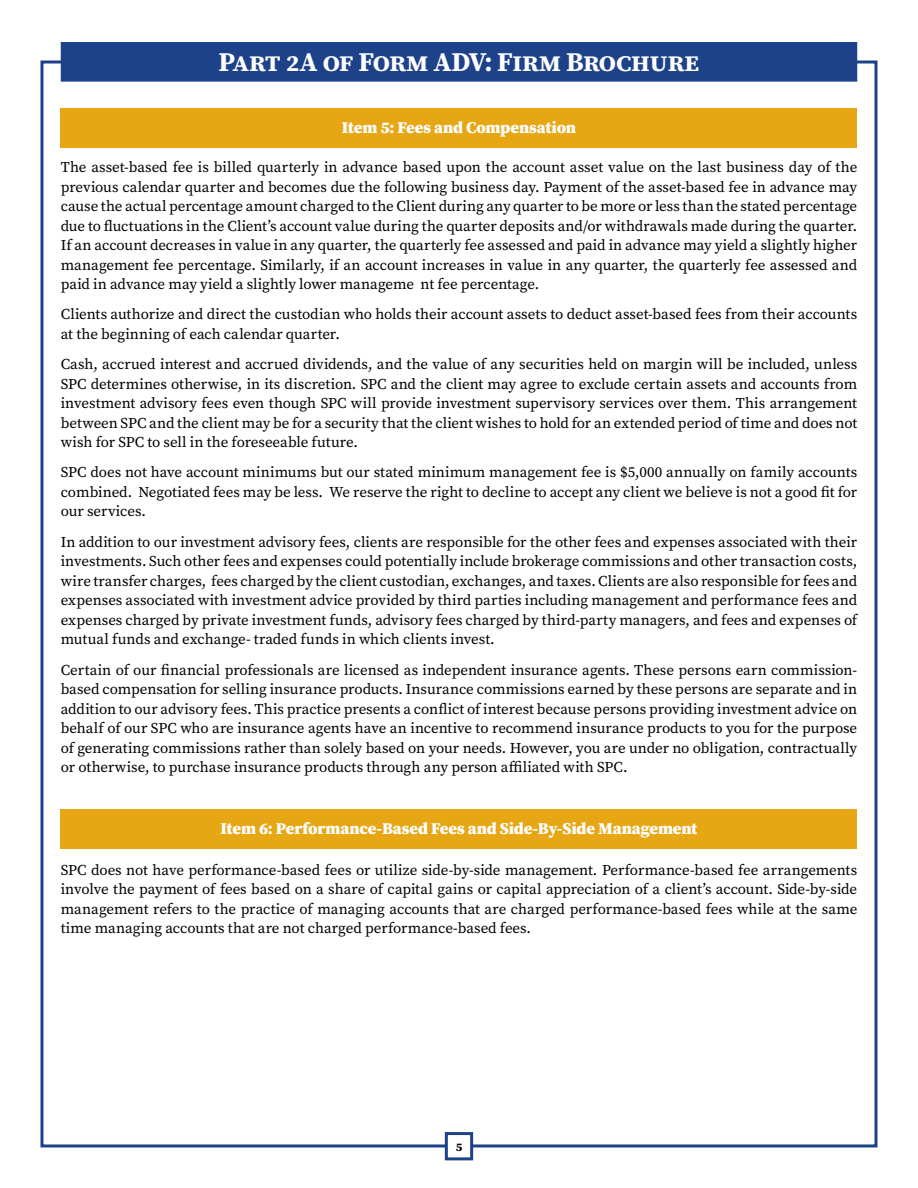
<style>
.page{position:relative;width:918px;height:1188px;background:#fff}
.page>*{position:absolute;margin:0;border:0;box-sizing:border-box;transform-origin:0 0}
.t1{font:700 27px "Source Serif Pro";letter-spacing:-.03em;color:#fff}
.t2{font:900 16.5px "Source Serif Pro";letter-spacing:-.01em;color:#fff}
.t3{font:15px/19.5px "Source Serif Pro";letter-spacing:-.005em;color:#000;text-align:justify}
.t4{font:700 13.5px "Source Serif Pro";color:#000}
</style>
<div class="page">
<div style="left:61px;top:809px;width:796px;height:39px;background:#e7a614"></div>
<div style="left:61px;top:108px;width:796px;height:40px;background:#e7a614"></div>
<div style="left:62px;top:44px;width:794px;height:36px;background:#1e428a"></div>
<div style="left:61px;top:42px;width:796px;height:40px;border:3px solid #1e428a"></div>
<div style="left:445px;top:1132px;width:28px;height:28px;border:3px solid #1e428a"></div>
<h1 class="t1" style="left:219px;top:43px;width:482px">Part 2A of Form ADV: Firm Brochure</h1>
<p class="t2" style="left:342px;top:116px;width:236px">Item 5: Fees and Compensation</p>
<p class="t3" style="left:61px;top:157px;width:798px">The asset-based fee is billed quarterly in advance based upon the account asset value on the last business day of the previous calendar quarter and becomes due the following business day. Payment of the asset-based fee in advance may cause the actual percentage amount charged to the Client during any quarter to be more or less than the stated percentage due to fluctuations in the Client’s account value during the quarter deposits and/or withdrawals made during the quarter.<br>If an account decreases in value in any quarter, the quarterly fee assessed and paid in advance may yield a slightly higher management fee percentage. Similarly, if an account increases in value in any quarter, the quarterly fee assessed and paid in advance may yield a slightly lower manageme nt fee percentage.</p>
<p class="t3" style="left:61px;top:305px;width:798px">Clients authorize and direct the custodian who holds their account assets to deduct asset-based fees from their accounts at the beginning of each calendar quarter.</p>
<p class="t3" style="left:61px;top:354px;width:798px">Cash, accrued interest and accrued dividends, and the value of any securities held on margin will be included, unless SPC determines otherwise, in its discretion. SPC and the client may agree to exclude certain assets and accounts from investment advisory fees even though SPC will provide investment supervisory services over them. This arrangement between SPC and the client may be for a security that the client wishes to hold for an extended period of time and does not wish for SPC to sell in the foreseeable future.</p>
<p class="t3" style="left:61px;top:463px;width:798px">SPC does not have account minimums but our stated minimum management fee is $5,000 annually on family accounts combined. Negotiated fees may be less. We reserve the right to decline to accept any client we believe is not a good fit for our services.</p>
<p class="t3" style="left:61px;top:532px;width:798px">In addition to our investment advisory fees, clients are responsible for the other fees and expenses associated with their investments. Such other fees and expenses could potentially include brokerage commissions and other transaction costs, wire transfer charges, fees charged by the client custodian, exchanges, and taxes. Clients are also responsible for fees and expenses associated with investment advice provided by third parties including management and performance fees and expenses charged by private investment funds, advisory fees charged by third‐party managers, and fees and expenses of mutual funds and exchange‐ traded funds in which clients invest.</p>
<p class="t3" style="left:61px;top:660px;width:798px">Certain of our financial professionals are licensed as independent insurance agents. These persons earn commission&shy;based compensation for selling insurance products. Insurance commissions earned by these persons are separate and in addition to our advisory fees. This practice presents a conflict of interest because persons providing investment advice on behalf of our SPC who are insurance agents have an incentive to recommend insurance products to you for the purpose of generating commissions rather than solely based on your needs. However, you are under no obligation, contractually or otherwise, to purchase insurance products through any person affiliated with SPC.</p>
<p class="t2" style="left:221px;top:817px;width:478px">Item 6: Performance-Based Fees and Side-By-Side Management</p>
<p class="t3" style="left:61px;top:860px;width:798px">SPC does not have performance-based fees or utilize side-by-side management. Performance-based fee arrangements involve the payment of fees based on a share of capital gains or capital appreciation of a client’s account. Side-by-side management refers to the practice of managing accounts that are charged performance-based fees while at the same time managing accounts that are not charged performance-based fees.</p>
<p class="t4" style="left:455px;top:1137px;width:9px">5</p>
</div>
